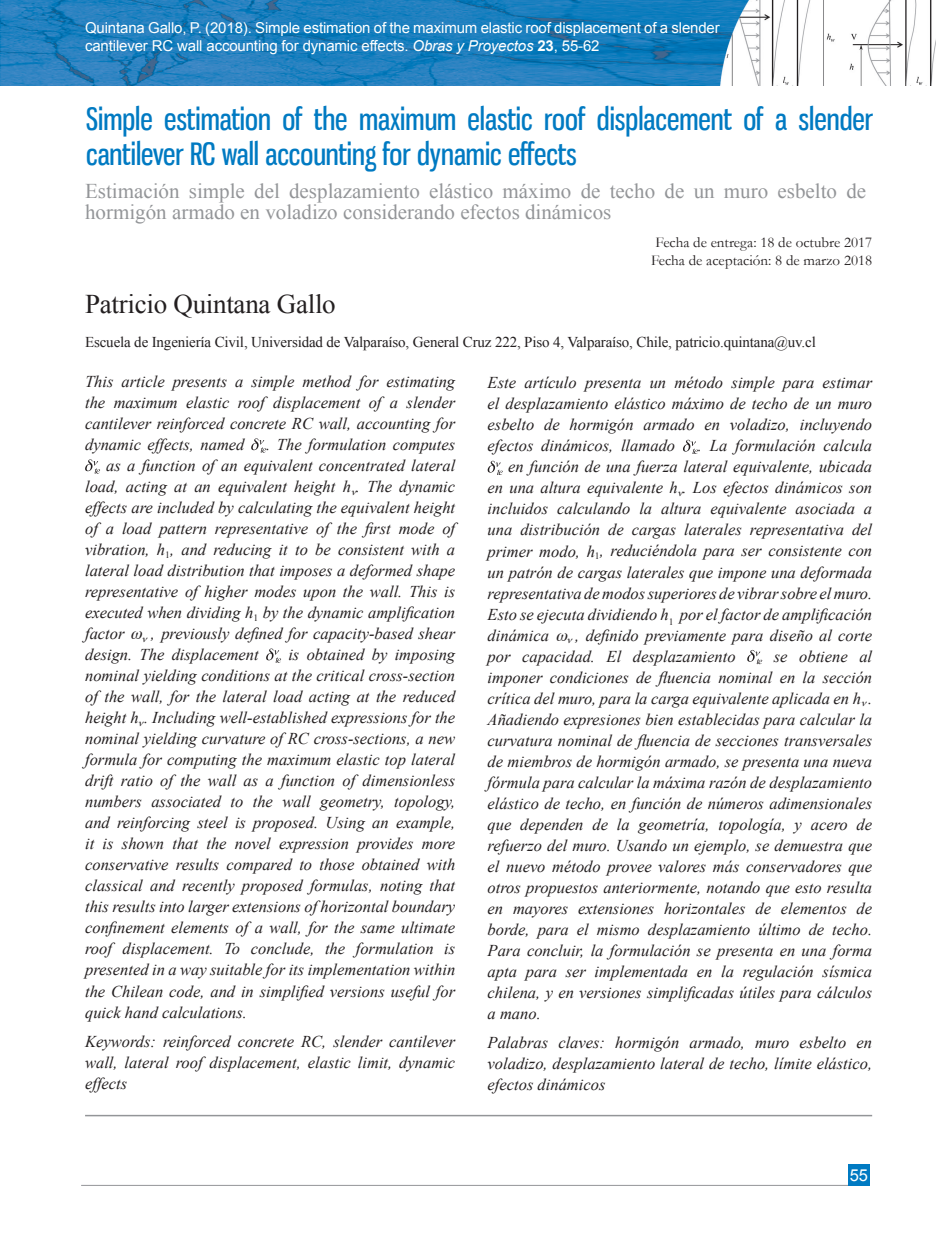
<style>
.page{position:relative;width:936px;height:1234px;background:#fff}
.page>*{position:absolute;margin:0;border:0;box-sizing:border-box;transform-origin:0 0}
.t1{font:30px/34.5px "Gnuolane Free";color:#007ac2}
.t2{font:27px "Times New Roman";letter-spacing:-.01em;color:#231f20}
.t3{font:21px/21px "Times New Roman";color:#939598}
.t4{font:italic 16.5px/21px "Times New Roman";color:#231f20;text-align:justify}
.t5{font:16.5px "Arial";color:#fff}
.t6{font:15px/18px "Arial";letter-spacing:-.01em;color:#fff}
.t7{font:15px "Times New Roman";letter-spacing:-.01em;color:#231f20}
.t8{font:15px/18px "Garamond";color:#231f20}
.s1{font-style:italic}
.s2{font-weight:700}
</style>
<div class="page">
<img style="left:0;top:0;width:935px;height:85px">
<hr style="left:81px;top:1184px;width:788px;height:1px;background:#939598">
<div style="left:848px;top:1164px;width:21px;height:21px;background:#007ac2"></div>
<svg style="left:251px;top:438px;width:15px;height:14px"></svg>
<svg style="left:85px;top:459px;width:15px;height:14px"></svg>
<svg style="left:266px;top:648px;width:15px;height:14px"></svg>
<hr style="left:85px;top:1114px;width:787px;height:2px;background:#939598">
<svg style="left:683px;top:439px;width:15px;height:15px"></svg>
<svg style="left:487px;top:460px;width:15px;height:15px"></svg>
<svg style="left:747px;top:649px;width:15px;height:15px"></svg>
<p class="t6" style="left:85px;top:19px;width:636px">Quintana Gallo, P. (2018). Simple estimation of the maximum elastic roof displacement of a slender cantilever RC wall accounting for dynamic effects. <span class="s1">Obras y Proyectos</span> <span class="s2">23</span>, 55-62</p>
<h1 class="t1" style="left:86px;top:102px;width:788px">Simple estimation of the maximum elastic roof displacement of a slender cantilever RC wall accounting for dynamic effects</h1>
<p class="t3" style="left:85px;top:180px;width:782px">Estimación simple del desplazamiento elástico máximo de techo de un muro esbelto de hormigón armado en voladizo considerando efectos dinámicos</p>
<p class="t8" style="left:651px;top:233px;width:222px">Fecha de entrega: 18 de octubre 2017<br>Fecha de aceptación: 8 de marzo 2018</p>
<h2 class="t2" style="left:85px;top:285px;width:252px">Patricio Quintana Gallo</h2>
<p class="t7" style="left:85px;top:332px;width:732px">Escuela de Ingeniería Civil, Universidad de Valparaíso, General Cruz 222, Piso 4, Valparaíso, Chile, patricio.quintana@uv.cl</p>
<p class="t4" style="left:85px;top:370px;width:371px">This article presents a simple method for estimating the maximum elastic roof displacement of a slender cantilever reinforced concrete RC wall, accounting for dynamic effects, named</p>
<p class="t4" style="left:266px;top:433px;width:190px">. The formulation computes</p>
<p class="t4" style="left:106px;top:454px;width:350px">as a function of an equivalent concentrated lateral</p>
<p class="t4" style="left:85px;top:475px;width:371px">load, acting at an equivalent height h . The dynamic</p>
<p class="t4" style="left:85px;top:496px;width:371px">effects are included by calculating the equivalent height</p>
<p class="t4" style="left:85px;top:517px;width:371px">of a load pattern representative of the first mode of</p>
<p class="t4" style="left:85px;top:538px;width:371px">vibration, h<sub>1</sub>, and reducing it to be consistent with a</p>
<p class="t4" style="left:85px;top:559px;width:371px">lateral load distribution that imposes a deformed shape</p>
<p class="t4" style="left:85px;top:580px;width:371px">representative of higher modes upon the wall. This is</p>
<p class="t4" style="left:85px;top:601px;width:371px">executed when dividing h<sub>1</sub> by the dynamic amplification</p>
<p class="t4" style="left:85px;top:622px;width:41px">factor</p>
<p class="t4" style="left:85px;top:622px;width:371px;text-indent:66px">, previously defined for capacity-based shear design. The displacement</p>
<p class="t4" style="left:85px;top:643px;width:371px;text-indent:203px">is obtained by imposing nominal yielding conditions at the critical cross-section of the wall, for the lateral load acting at the reduced height h . Including well-established expressions for the nominal yielding curvature of RC cross-sections, a new formula for computing the maximum elastic top lateral drift ratio of the wall as a function of dimensionless numbers associated to the wall geometry, topology, and reinforcing steel is proposed. Using an example, it is shown that the novel expression provides more conservative results compared to those obtained with classical and recently proposed formulas, noting that this results into larger extensions of horizontal boundary confinement elements of a wall, for the same ultimate roof displacement. To conclude, the formulation is presented in a way suitable for its implementation within the Chilean code, and in simplified versions useful for quick hand calculations.</p>
<p class="t4" style="left:85px;top:1030px;width:371px">Keywords: reinforced concrete RC, slender cantilever wall, lateral roof displacement, elastic limit, dynamic effects</p>
<p class="t4" style="left:487px;top:372px;width:386px">Este artículo presenta un método simple para estimar el desplazamiento elástico máximo de techo de un muro esbelto de hormigón armado en voladizo, incluyendo efectos dinámicos, llamado</p>
<p class="t4" style="left:698px;top:435px;width:176px">. La formulación calcula</p>
<p class="t4" style="left:508px;top:456px;width:365px">en función de una fuerza lateral equivalente, ubicada</p>
<p class="t4" style="left:487px;top:477px;width:386px">en una altura equivalente h . Los efectos dinámicos son</p>
<p class="t4" style="left:487px;top:498px;width:386px">incluidos calculando la altura equivalente asociada a</p>
<p class="t4" style="left:487px;top:519px;width:386px">una distribución de cargas laterales representativa del</p>
<p class="t4" style="left:487px;top:540px;width:386px">primer modo, h<sub>1</sub>, reduciéndola para ser consistente con</p>
<p class="t4" style="left:487px;top:561px;width:386px">un patrón de cargas laterales que impone una deformada</p>
<p class="t4" style="left:487px;top:582px;width:386px">representativa de modos superiores de vibrar sobre el muro.</p>
<p class="t4" style="left:487px;top:603px;width:386px">Esto se ejecuta dividiendo h<sub>1</sub> por el factor de amplificación</p>
<p class="t4" style="left:487px;top:624px;width:63px">dinámica</p>
<p class="t4" style="left:487px;top:624px;width:386px;text-indent:88px">, definido previamente para diseño al corte por capacidad. El desplazamiento</p>
<p class="t4" style="left:487px;top:645px;width:386px;text-indent:286px">se obtiene al imponer condiciones de fluencia nominal en la sección crítica del muro, para la carga equivalente aplicada en h .<br>Añadiendo expresiones bien establecidas para calcular la curvatura nominal de fluencia de secciones transversales de miembros de hormigón armado, se presenta una nueva fórmula para calcular la máxima razón de desplazamiento elástico de techo, en función de números adimensionales que dependen de la geometría, topología, y acero de refuerzo del muro. Usando un ejemplo, se demuestra que el nuevo método provee valores más conservadores que otros propuestos anteriormente, notando que esto resulta en mayores extensiones horizontales de elementos de borde, para el mismo desplazamiento último de techo.<br>Para concluir, la formulación se presenta en una forma apta para ser implementada en la regulación sísmica chilena, y en versiones simplificadas útiles para cálculos a mano.</p>
<p class="t4" style="left:487px;top:1031px;width:386px">Palabras claves: hormigón armado, muro esbelto en voladizo, desplazamiento lateral de techo, límite elástico, efectos dinámicos</p>
<p class="t5" style="left:849px;top:1164px;width:20px">55</p>
</div>
